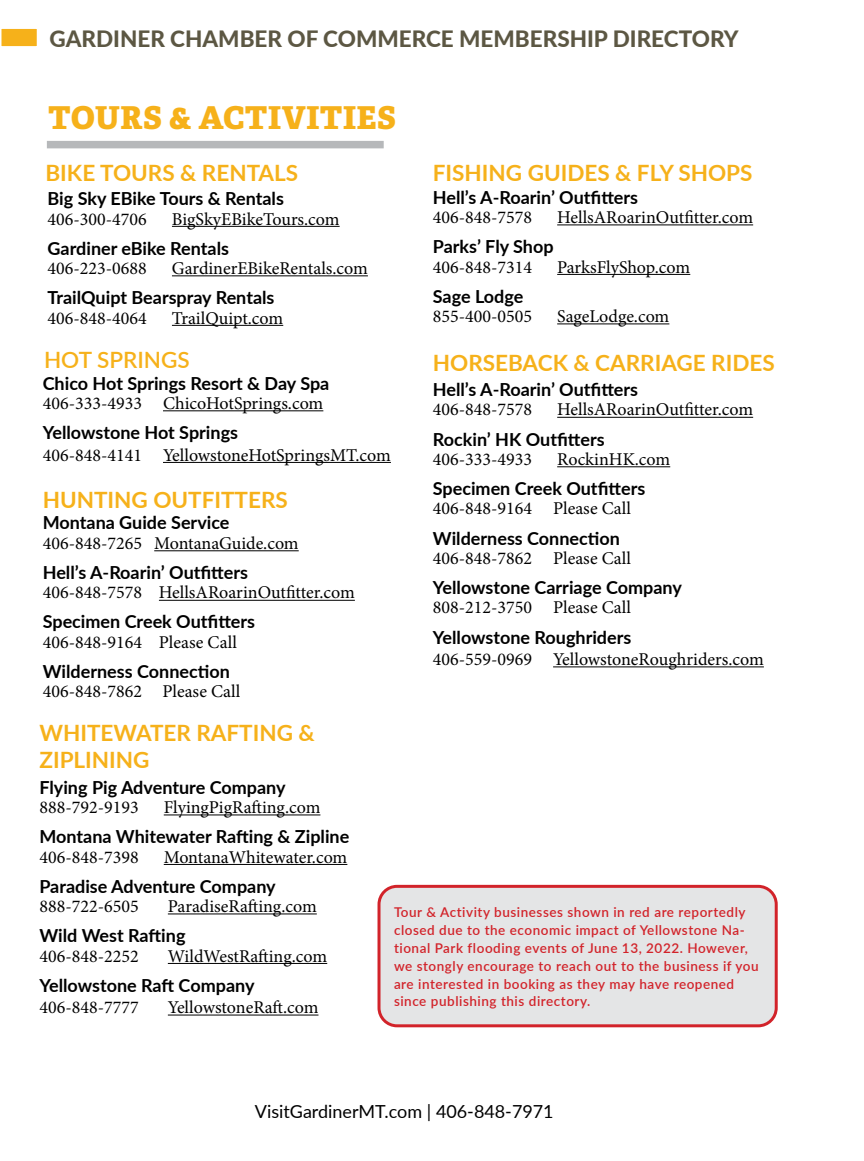
<style>
.page{position:relative;width:864px;height:1161px;background:#fff}
.page>*{position:absolute;margin:0;border:0;box-sizing:border-box;transform-origin:0 0}
.t1{font:31.5px "Adelle PE Eb";letter-spacing:.02em;color:#f6b11a}
.t2{font:700 22.5px/27px "Lato";color:#f6b11a}
.t3{font:800 22.5px "Lato";color:#5c5743}
.t4{font:600 22.5px "Lato";color:#f6b11a}
.t5{font:18px "Minion Pro";color:#000}
.t6{font:700 18px "Lato";color:#000}
.t7{font:18px "Lato";color:#000}
.t8{font:600 13.5px/18px "Lato";letter-spacing:.04em;color:#d2232a}
</style>
<div class="page">
<div style="left:0;top:27px;width:38px;height:21px;background:#f6b11a;border:2px solid #fff"></div>
<div style="left:47px;top:141px;width:337px;height:7px;background:#b6b8ba"></div>
<hr style="left:557px;top:224px;width:196px;height:1px;background:#000">
<hr style="left:557px;top:274px;width:133px;height:1px;background:#000">
<hr style="left:557px;top:323px;width:112px;height:1px;background:#000">
<hr style="left:557px;top:417px;width:196px;height:1px;background:#000">
<hr style="left:557px;top:466px;width:113px;height:1px;background:#000">
<hr style="left:553px;top:666px;width:211px;height:1px;background:#000">
<hr style="left:163px;top:410px;width:160px;height:1px;background:#000">
<hr style="left:163px;top:462px;width:228px;height:1px;background:#000">
<hr style="left:154px;top:550px;width:145px;height:1px;background:#000">
<hr style="left:159px;top:600px;width:196px;height:1px;background:#000">
<hr style="left:164px;top:814px;width:156px;height:1px;background:#000">
<hr style="left:164px;top:864px;width:183px;height:1px;background:#000">
<hr style="left:168px;top:913px;width:149px;height:1px;background:#000">
<hr style="left:168px;top:963px;width:159px;height:1px;background:#000">
<hr style="left:168px;top:1015px;width:150px;height:1px;background:#000">
<hr style="left:172px;top:226px;width:168px;height:1px;background:#000">
<hr style="left:172px;top:275px;width:196px;height:1px;background:#000">
<hr style="left:172px;top:325px;width:111px;height:1px;background:#000">
<div style="left:379px;top:886px;width:397px;height:140px;background:#e4e5e6;border-radius:18px"></div>
<div style="left:378px;top:885px;width:400px;height:142px;border:3px solid #d2232a;border-radius:18px"></div>
<p class="t3" style="left:50px;top:22px;width:691px">GARDINER CHAMBER OF COMMERCE MEMBERSHIP DIRECTORY</p>
<h1 class="t1" style="left:48px;top:94px;width:349px">TOURS &amp; ACTIVITIES</h1>
<p class="t2" style="left:46px;top:159px;width:254px">BIKE TOURS &amp; RENTALS</p>
<p class="t6" style="left:48px;top:185px;width:238px">Big Sky EBike Tours &amp; Rentals</p>
<p class="t5" style="left:48px;top:207px;width:101px">406-300-4706</p>
<p class="t5" style="left:172px;top:207px;width:169px">BigSkyEBikeTours.com</p>
<p class="t6" style="left:48px;top:235px;width:183px">Gardiner eBike Rentals</p>
<p class="t5" style="left:48px;top:256px;width:101px">406-223-0688</p>
<p class="t5" style="left:172px;top:256px;width:197px">GardinerEBikeRentals.com</p>
<p class="t6" style="left:48px;top:284px;width:228px">TrailQuipt Bearspray Rentals</p>
<p class="t5" style="left:48px;top:306px;width:101px">406-848-4064</p>
<p class="t5" style="left:172px;top:306px;width:113px">TrailQuipt.com</p>
<p class="t4" style="left:44px;top:343px;width:147px">HOT SPRINGS</p>
<p class="t6" style="left:43px;top:370px;width:288px">Chico Hot Springs Resort &amp; Day Spa</p>
<p class="t5" style="left:43px;top:391px;width:282px">406-333-4933 ChicoHotSprings.com</p>
<p class="t6" style="left:43px;top:419px;width:197px">Yellowstone Hot Springs</p>
<p class="t5" style="left:43px;top:443px;width:350px">406-848-4141 YellowstoneHotSpringsMT.com</p>
<p class="t2" style="left:43px;top:485px;width:247px">HUNTING OUTFITTERS</p>
<p class="t6" style="left:43px;top:510px;width:188px">Montana Guide Service</p>
<p class="t5" style="left:43px;top:531px;width:257px">406-848-7265 MontanaGuide.com</p>
<p class="t6" style="left:43px;top:559px;width:207px">Hell’s A-Roarin’ Outfitters</p>
<p class="t5" style="left:43px;top:581px;width:314px">406-848-7578 HellsARoarinOutfitter.com</p>
<p class="t6" style="left:43px;top:609px;width:214px">Specimen Creek Outfitters</p>
<p class="t5" style="left:43px;top:630px;width:196px">406-848-9164 Please Call</p>
<p class="t6" style="left:43px;top:658px;width:189px">Wilderness Connection</p>
<p class="t5" style="left:43px;top:680px;width:199px">406-848-7862 Please Call</p>
<p class="t2" style="left:39px;top:719px;width:277px">WHITEWATER RAFTING &amp;<br>ZIPLINING</p>
<p class="t2" style="left:433px;top:159px;width:321px">FISHING GUIDES &amp; FLY SHOPS</p>
<p class="t6" style="left:433px;top:184px;width:207px">Hell’s A-Roarin’ Outfitters</p>
<p class="t5" style="left:433px;top:205px;width:101px">406-848-7578</p>
<p class="t5" style="left:557px;top:205px;width:197px">HellsARoarinOutfitter.com</p>
<p class="t6" style="left:433px;top:233px;width:122px">Parks’ Fly Shop</p>
<p class="t5" style="left:433px;top:255px;width:101px">406-848-7314</p>
<p class="t5" style="left:557px;top:255px;width:135px">ParksFlyShop.com</p>
<p class="t6" style="left:433px;top:283px;width:92px">Sage Lodge</p>
<p class="t5" style="left:433px;top:304px;width:101px">855-400-0505</p>
<p class="t5" style="left:557px;top:304px;width:114px">SageLodge.com</p>
<p class="t2" style="left:433px;top:348px;width:343px">HORSEBACK &amp; CARRIAGE RIDES</p>
<p class="t6" style="left:433px;top:376px;width:207px">Hell’s A-Roarin’ Outfitters</p>
<p class="t5" style="left:433px;top:398px;width:101px">406-848-7578</p>
<p class="t5" style="left:557px;top:398px;width:197px">HellsARoarinOutfitter.com</p>
<p class="t6" style="left:433px;top:426px;width:173px">Rockin’ HK Outfitters</p>
<p class="t5" style="left:433px;top:447px;width:101px">406-333-4933</p>
<p class="t5" style="left:557px;top:447px;width:115px">RockinHK.com</p>
<p class="t6" style="left:433px;top:475px;width:214px">Specimen Creek Outfitters</p>
<p class="t5" style="left:433px;top:497px;width:200px">406-848-9164 Please Call</p>
<p class="t6" style="left:433px;top:525px;width:189px">Wilderness Connection</p>
<p class="t5" style="left:433px;top:546px;width:200px">406-848-7862 Please Call</p>
<p class="t6" style="left:433px;top:574px;width:251px">Yellowstone Carriage Company</p>
<p class="t5" style="left:433px;top:596px;width:200px">808-212-3750 Please Call</p>
<p class="t6" style="left:433px;top:624px;width:200px">Yellowstone Roughriders</p>
<p class="t5" style="left:433px;top:647px;width:333px">406-559-0969 YellowstoneRoughriders.com</p>
<p class="t6" style="left:39px;top:774px;width:248px">Flying Pig Adventure Company</p>
<p class="t5" style="left:39px;top:795px;width:101px">888-792-9193</p>
<p class="t5" style="left:164px;top:795px;width:158px">FlyingPigRafting.com</p>
<p class="t6" style="left:39px;top:823px;width:311px">Montana Whitewater Rafting &amp; Zipline</p>
<p class="t5" style="left:39px;top:845px;width:101px">406-848-7398</p>
<p class="t5" style="left:164px;top:845px;width:185px">MontanaWhitewater.com</p>
<p class="t6" style="left:39px;top:873px;width:238px">Paradise Adventure Company</p>
<p class="t5" style="left:39px;top:894px;width:101px">888-722-6505</p>
<p class="t5" style="left:168px;top:894px;width:150px">ParadiseRafting.com</p>
<p class="t6" style="left:39px;top:922px;width:148px">Wild West Rafting</p>
<p class="t5" style="left:39px;top:944px;width:101px">406-848-2252</p>
<p class="t5" style="left:168px;top:944px;width:161px">WildWestRafting.com</p>
<p class="t6" style="left:39px;top:972px;width:217px">Yellowstone Raft Company</p>
<p class="t5" style="left:39px;top:995px;width:101px">406-848-7777</p>
<p class="t5" style="left:168px;top:995px;width:152px">YellowstoneRaft.com</p>
<p class="t8" style="left:394px;top:902px;width:366px">Tour &amp; Activity businesses shown in red are reportedly closed due to the economic impact of Yellowstone Na&shy;tional Park flooding events of June 13, 2022. However, we stongly encourage to reach out to the business if you are interested in booking as they may have reopened since publishing this directory.</p>
<p class="t7" style="left:255px;top:1098px;width:300px">VisitGardinerMT.com | 406-848-7971</p>
</div>
